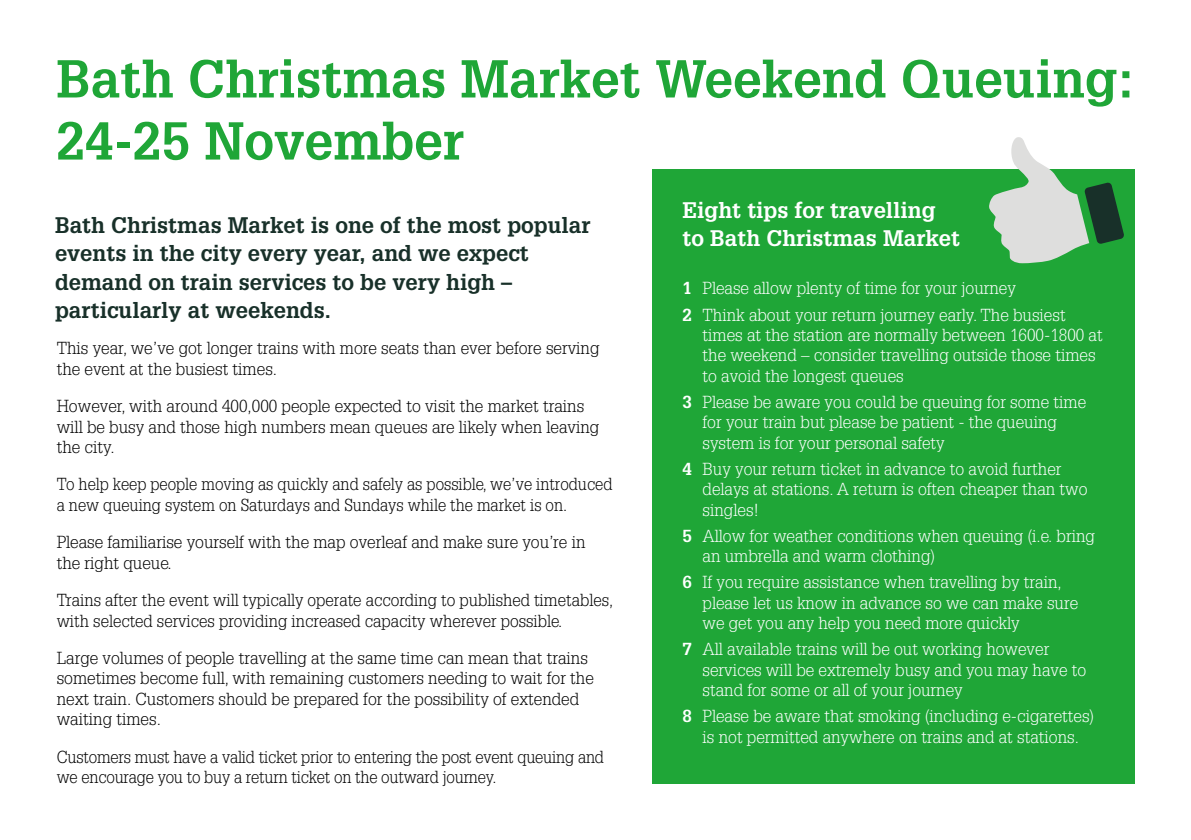
<style>
.page{position:relative;width:1191px;height:840px;background:#fff}
.page>*{position:absolute;margin:0;border:0;box-sizing:border-box;transform-origin:0 0}
.t1{font:700 52px/62px "Glypha";color:#1fa637}
.t2{font:700 22px/28px "Glypha";color:#183029}
.t3{font:700 22px/28px "Glypha";color:#fff}
.t4{font:300 17px/20.4px "Glypha";color:#fff}
.t5{font:300 17px/20.4px "Glypha";color:#000}
.t6{font:300 17px/20.4px "Glypha";color:#000;scale:.96 1}
.s1{font-weight:700}
</style>
<div class="page">
<div style="left:652px;top:169px;width:482px;height:613px;background:#1fa637"></div>
<svg style="left:989px;top:137px;width:135px;height:126px"></svg>
<h1 class="t1" style="left:56px;top:47px;width:1079px">Bath Christmas Market Weekend Queuing:<br>24-25 November</h1>
<p class="t2" style="left:55px;top:211px;width:537px">Bath Christmas Market is one of the most popular events in the city every year, and we expect demand on train services to be very high – particularly at weekends.</p>
<p class="t5" style="left:57px;top:337px;width:544px">This year, we’ve got longer trains with more seats than ever before serving the event at the busiest times.</p>
<p class="t5" style="left:57px;top:395px;width:544px">However, with around 400,000 people expected to visit the market trains will be busy and those high numbers mean queues are likely when leaving the city.</p>
<p class="t6" style="left:57px;top:473px;width:580px">To help keep people moving as quickly and safely as possible, we’ve introduced a new queuing system on Saturdays and Sundays while the market is on.</p>
<p class="t5" style="left:57px;top:531px;width:530px">Please familiarise yourself with the map overleaf and make sure you’re in the right queue.</p>
<p class="t5" style="left:57px;top:589px;width:558px">Trains after the event will typically operate according to published timetables, with selected services providing increased capacity wherever possible.</p>
<p class="t5" style="left:57px;top:647px;width:538px">Large volumes of people travelling at the same time can mean that trains sometimes become full, with remaining customers needing to wait for the next train. Customers should be prepared for the possibility of extended waiting times.</p>
<p class="t6" style="left:57px;top:746px;width:571px">Customers must have a valid ticket prior to entering the post event queuing and we encourage you to buy a return ticket on the outward journey.</p>
<p class="t3" style="left:682px;top:195px;width:279px">Eight tips for travelling to Bath Christmas Market</p>
<p class="t4" style="left:682px;top:275px;width:384px;line-height:26px"><span class="s1">1</span> Please allow plenty of time for your journey<br><span class="s1">2</span> Think about your return journey early. The busiest</p>
<p class="t4" style="left:702px;top:324px;width:402px">times at the station are normally between 1600-1800 at the weekend – consider travelling outside those times to avoid the longest queues</p>
<p class="t4" style="left:702px;top:391px;width:385px;text-indent:-20px"><span class="s1">3</span> Please be aware you could be queuing for some time for your train but please be patient - the queuing system is for your personal safety</p>
<p class="t4" style="left:702px;top:458px;width:386px;text-indent:-20px"><span class="s1">4</span> Buy your return ticket in advance to avoid further delays at stations. A return is often cheaper than two singles!</p>
<p class="t4" style="left:702px;top:525px;width:394px;text-indent:-20px"><span class="s1">5</span> Allow for weather conditions when queuing (i.e. bring an umbrella and warm clothing)</p>
<p class="t4" style="left:702px;top:571px;width:377px;text-indent:-20px"><span class="s1">6</span> If you require assistance when travelling by train, please let us know in advance so we can make sure we get you any help you need more quickly</p>
<p class="t4" style="left:702px;top:638px;width:385px;text-indent:-20px"><span class="s1">7</span> All available trains will be out working however services will be extremely busy and you may have to stand for some or all of your journey</p>
<p class="t4" style="left:682px;top:705px;width:413px;text-align:center"><span class="s1">8</span> Please be aware that smoking (including e-cigarettes) is not permitted anywhere on trains and at stations.</p>
</div>
